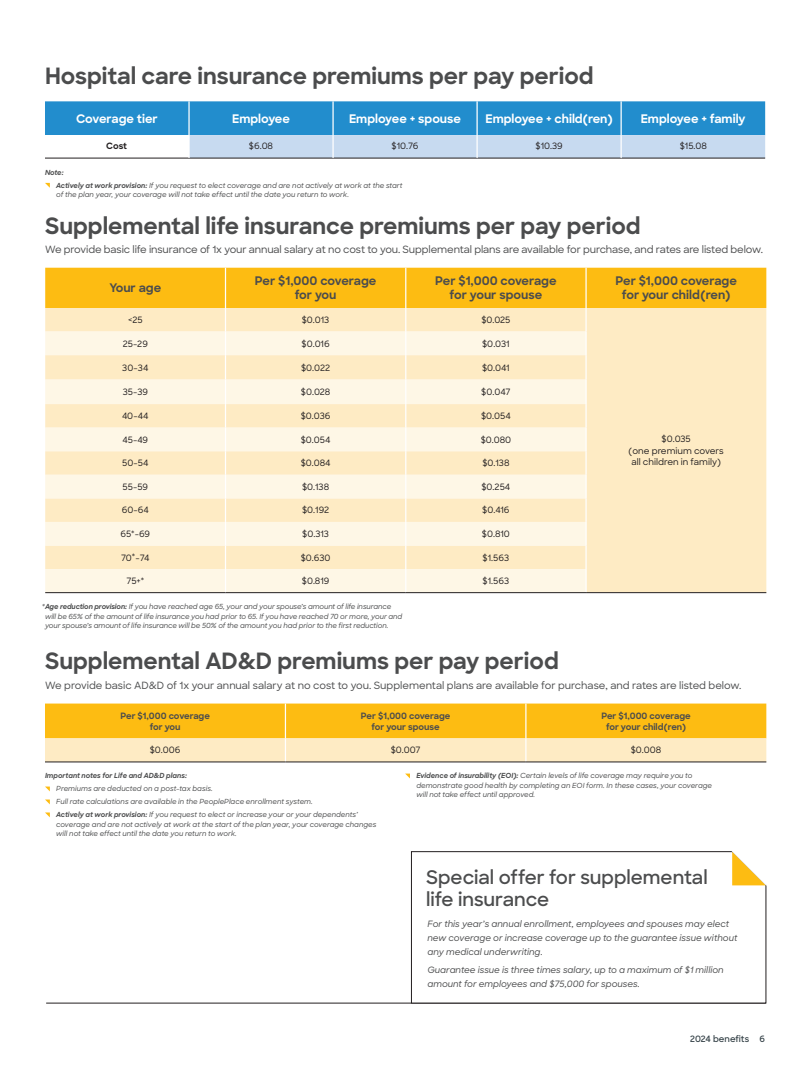
<style>
.page{position:relative;width:810px;height:1080px;background:#fff}
.page>*{position:absolute;margin:0;border:0;box-sizing:border-box;transform-origin:0 0}
._52_sub_18_20_bold_15pt_7_5pt{font:700 22.5px "Sharp Sans";color:#4b4c4d}
._52_sub_18_20_semi_15pt_7_5pt{font:600 18.75px/22.5px "Sharp Sans";color:#4b4c4d}
.t1{font:700 11.88px/14.4px "Sharp Sans";color:#4b4c4d;text-align:center}
.t2{font:700 11.88px "Sharp Sans";color:#fff}
._53_body_8_12_med{font:500 10px "Sharp Sans";letter-spacing:-.01em;color:#4b4c4d}
.t3{font:500 8.75px/11.2px "Sharp Sans";letter-spacing:-.005em;color:#231f20;text-align:center}
._45_BC_disclaimer_7_11_med_ital__3_75pt{font:italic 500 8.75px/13.8px "Sharp Sans";color:#4b4c4d}
.t4{font:700 8.75px/11.2px "Sharp Sans";color:#4b4c4d;text-align:center}
.t5{font:600 8.75px "Sharp Sans";color:#344147}
.t6{font:700 8.75px "Sharp Sans";color:#231f20}
._57_disclaimers_5_6_7_5_med_ital___04{font:italic 500 7px/9.4px "Sharp Sans";letter-spacing:-.005em;color:#4b4c4d}
._57_disclaimers_5_6_7_5_med_ital___04-2{font:italic 700 7px "Sharp Sans";color:#4b4c4d}
.s1{font-weight:700}
.s2{font-size:7.5px}
</style>
<div class="page">
<hr style="left:46px;top:1003px;width:720px;height:1px;background:#231f20">
<svg style="left:45px;top:183px;width:5px;height:5px"></svg>
<svg style="left:45px;top:787px;width:5px;height:4px"></svg>
<svg style="left:45px;top:800px;width:5px;height:4px"></svg>
<svg style="left:45px;top:813px;width:5px;height:4px"></svg>
<svg style="left:405px;top:774px;width:5px;height:4px"></svg>
<svg style="left:45px;top:704px;width:721px;height:58px;background:#fbcd5a"></svg>
<hr style="left:525px;top:738px;width:2px;height:24px;background:#fff">
<hr style="left:45px;top:762px;width:240px;height:1px;background:#231f20">
<hr style="left:285px;top:762px;width:241px;height:1px;background:#231f20">
<hr style="left:526px;top:762px;width:240px;height:1px;background:#231f20">
<svg style="left:45px;top:268px;width:721px;height:324px;background:#fde9b9"></svg>
<hr style="left:585px;top:308px;width:2px;height:24px;background:#fff">
<hr style="left:585px;top:332px;width:2px;height:23px;background:#fff">
<hr style="left:585px;top:355px;width:2px;height:25px;background:#fff">
<hr style="left:585px;top:380px;width:2px;height:24px;background:#fff">
<hr style="left:585px;top:404px;width:2px;height:24px;background:#fff">
<hr style="left:585px;top:428px;width:2px;height:23px;background:#fff">
<hr style="left:585px;top:451px;width:2px;height:24px;background:#fff">
<hr style="left:585px;top:475px;width:2px;height:23px;background:#fff">
<hr style="left:585px;top:498px;width:2px;height:24px;background:#fff">
<hr style="left:585px;top:522px;width:2px;height:24px;background:#fff">
<hr style="left:585px;top:546px;width:2px;height:23px;background:#fff">
<hr style="left:585px;top:569px;width:2px;height:24px;background:#fff">
<hr style="left:45px;top:592px;width:181px;height:1px;background:#231f20">
<hr style="left:226px;top:592px;width:180px;height:1px;background:#231f20">
<hr style="left:406px;top:592px;width:180px;height:1px;background:#231f20">
<hr style="left:586px;top:592px;width:180px;height:1px;background:#231f20">
<hr style="left:45px;top:158px;width:144px;height:1px;background:#231f20">
<hr style="left:189px;top:158px;width:144px;height:1px;background:#231f20">
<hr style="left:333px;top:158px;width:144px;height:1px;background:#231f20">
<hr style="left:477px;top:158px;width:144px;height:1px;background:#231f20">
<hr style="left:621px;top:158px;width:144px;height:1px;background:#231f20">
<svg style="left:45px;top:101px;width:720px;height:57px;background:#69aedb"></svg>
<svg style="left:411px;top:851px;width:355px;height:152px"></svg>
<svg style="left:731px;top:851px;width:36px;height:35px"></svg>
<p class="_52_sub_18_20_bold_15pt_7_5pt" style="left:45px;top:60px;width:550px">Hospital care insurance premiums per pay period</p>
<p class="t2" style="left:76px;top:110px;width:83px">Coverage tier</p>
<p class="t2" style="left:232px;top:110px;width:59px">Employee</p>
<p class="t2" style="left:349px;top:110px;width:114px">Employee + spouse</p>
<p class="t2" style="left:485px;top:110px;width:129px">Employee + child(ren)</p>
<p class="t2" style="left:641px;top:110px;width:106px">Employee + family</p>
<p class="t6" style="left:106px;top:139px;width:22px">Cost</p>
<p class="t3" style="left:249px;top:139px;width:26px">$6.08</p>
<p class="t3" style="left:392px;top:139px;width:28px">$10.76</p>
<p class="t3" style="left:536px;top:139px;width:29px">$10.39</p>
<p class="t3" style="left:680px;top:139px;width:29px">$15.08</p>
<p class="_57_disclaimers_5_6_7_5_med_ital___04-2" style="left:45px;top:167px;width:20px">Note:</p>
<p class="_57_disclaimers_5_6_7_5_med_ital___04" style="left:56px;top:180px;width:348px"><span class="s1">Actively at work provision:</span> If you request to elect coverage and are not actively at work at the start of the plan year, your coverage will not take effect until the date you return to work.</p>
<p class="_52_sub_18_20_bold_15pt_7_5pt" style="left:45px;top:209px;width:597px">Supplemental life insurance premiums per pay period</p>
<p class="_53_body_8_12_med" style="left:45px;top:242px;width:719px">We provide basic life insurance of 1x your annual salary at no cost to you. Supplemental plans are available for purchase, and rates are listed below.</p>
<p class="t1" style="left:109px;top:280px;width:53px">Your age</p>
<p class="t1" style="left:255px;top:273px;width:123px">Per $1,000 coverage for you</p>
<p class="t1" style="left:435px;top:273px;width:123px">Per $1,000 coverage for your spouse</p>
<p class="t1" style="left:615px;top:273px;width:123px">Per $1,000 coverage for your child(ren)</p>
<p class="t3" style="left:128px;top:314px;width:16px">&lt;25</p>
<p class="t3" style="left:302px;top:314px;width:29px">$0.013</p>
<p class="t3" style="left:481px;top:314px;width:31px">$0.025</p>
<p class="t3" style="left:123px;top:337px;width:27px">25-29</p>
<p class="t3" style="left:302px;top:337px;width:30px">$0.016</p>
<p class="t3" style="left:482px;top:337px;width:29px">$0.031</p>
<p class="t3" style="left:122px;top:361px;width:28px">30-34</p>
<p class="t3" style="left:301px;top:361px;width:31px">$0.022</p>
<p class="t3" style="left:482px;top:361px;width:29px">$0.041</p>
<p class="t3" style="left:123px;top:386px;width:27px">35-39</p>
<p class="t3" style="left:301px;top:386px;width:31px">$0.028</p>
<p class="t3" style="left:481px;top:386px;width:31px">$0.047</p>
<p class="t3" style="left:122px;top:410px;width:28px">40-44</p>
<p class="t3" style="left:301px;top:410px;width:31px">$0.036</p>
<p class="t3" style="left:481px;top:410px;width:31px">$0.054</p>
<p class="t3" style="left:123px;top:434px;width:27px">45-49</p>
<p class="t3" style="left:301px;top:434px;width:31px">$0.054</p>
<p class="t3" style="left:481px;top:434px;width:32px">$0.080</p>
<p class="t3" style="left:122px;top:457px;width:28px">50-54</p>
<p class="t3" style="left:301px;top:457px;width:31px">$0.084</p>
<p class="t3" style="left:482px;top:457px;width:29px">$0.138</p>
<p class="t3" style="left:123px;top:481px;width:27px">55-59</p>
<p class="t3" style="left:302px;top:481px;width:29px">$0.138</p>
<p class="t3" style="left:482px;top:481px;width:30px">$0.254</p>
<p class="t3" style="left:122px;top:504px;width:29px">60-64</p>
<p class="t3" style="left:302px;top:504px;width:29px">$0.192</p>
<p class="t3" style="left:482px;top:504px;width:29px">$0.416</p>
<p class="t3" style="left:121px;top:528px;width:31px">65<span class="s2">*</span>-69</p>
<p class="t3" style="left:302px;top:528px;width:28px">$0.313</p>
<p class="t3" style="left:482px;top:528px;width:29px">$0.810</p>
<p class="t3" style="left:121px;top:551px;width:30px">70<span class="s2">*</span>-74</p>
<p class="t3" style="left:301px;top:551px;width:31px">$0.630</p>
<p class="t3" style="left:483px;top:551px;width:28px">$1.563</p>
<p class="t3" style="left:126px;top:575px;width:19px">75+<span class="s2">*</span></p>
<p class="t3" style="left:302px;top:575px;width:29px">$0.819</p>
<p class="t3" style="left:483px;top:575px;width:28px">$1.563</p>
<p class="_57_disclaimers_5_6_7_5_med_ital___04" style="left:45px;top:602px;width:359px;text-indent:-3px">*<span class="s1">Age reduction provision:</span> If you have reached age 65, your and your spouse’s amount of life insurance will be 65% of the amount of life insurance you had prior to 65. If you have reached 70 or more, your and your spouse’s amount of life insurance will be 50% of the amount you had prior to the first reduction.</p>
<p class="_52_sub_18_20_bold_15pt_7_5pt" style="left:45px;top:644px;width:515px">Supplemental AD&amp;D premiums per pay period</p>
<p class="t3" style="left:629px;top:433px;width:97px">$0.035<br>(one premium covers all children in family)</p>
<p class="_53_body_8_12_med" style="left:45px;top:678px;width:698px">We provide basic AD&amp;D of 1x your annual salary at no cost to you. Supplemental plans are available for purchase, and rates are listed below.</p>
<p class="t4" style="left:120px;top:710px;width:91px">Per $1,000 coverage for you</p>
<p class="t4" style="left:361px;top:710px;width:91px">Per $1,000 coverage for your spouse</p>
<p class="t4" style="left:601px;top:710px;width:91px">Per $1,000 coverage for your child(ren)</p>
<p class="t3" style="left:150px;top:744px;width:32px">$0.006</p>
<p class="t3" style="left:391px;top:744px;width:31px">$0.007</p>
<p class="t3" style="left:631px;top:744px;width:32px">$0.008</p>
<p class="_57_disclaimers_5_6_7_5_med_ital___04-2" style="left:45px;top:771px;width:143px">Important notes for Life and AD&amp;D plans:</p>
<p class="_57_disclaimers_5_6_7_5_med_ital___04" style="left:56px;top:784px;width:158px">Premiums are deducted on a post-tax basis.</p>
<p class="_57_disclaimers_5_6_7_5_med_ital___04" style="left:56px;top:797px;width:258px">Full rate calculations are available in the PeoplePlace enrollment system.</p>
<p class="_57_disclaimers_5_6_7_5_med_ital___04" style="left:56px;top:810px;width:322px"><span class="s1">Actively at work provision:</span> If you request to elect or increase your or your dependents’ coverage and are not actively at work at the start of the plan year, your coverage changes will not take effect until the date you return to work.</p>
<p class="_57_disclaimers_5_6_7_5_med_ital___04" style="left:416px;top:771px;width:297px"><span class="s1">Evidence of insurability (EOI):</span> Certain levels of life coverage may require you to demonstrate good health by completing an EOI form. In these cases, your coverage will not take effect until approved.</p>
<p class="_52_sub_18_20_semi_15pt_7_5pt" style="left:426px;top:865px;width:283px">Special offer for supplemental life insurance</p>
<p class="_45_BC_disclaimer_7_11_med_ital__3_75pt" style="left:427px;top:917px;width:311px">For this year’s annual enrollment, employees and spouses may elect new coverage or increase coverage up to the guarantee issue without any medical underwriting.</p>
<p class="_45_BC_disclaimer_7_11_med_ital__3_75pt" style="left:427px;top:963px;width:298px">Guarantee issue is three times salary, up to a maximum of $1 million amount for employees and $75,000 for spouses.</p>
<p class="t5" style="left:690px;top:1032px;width:76px">2024 benefits 6</p>
</div>
